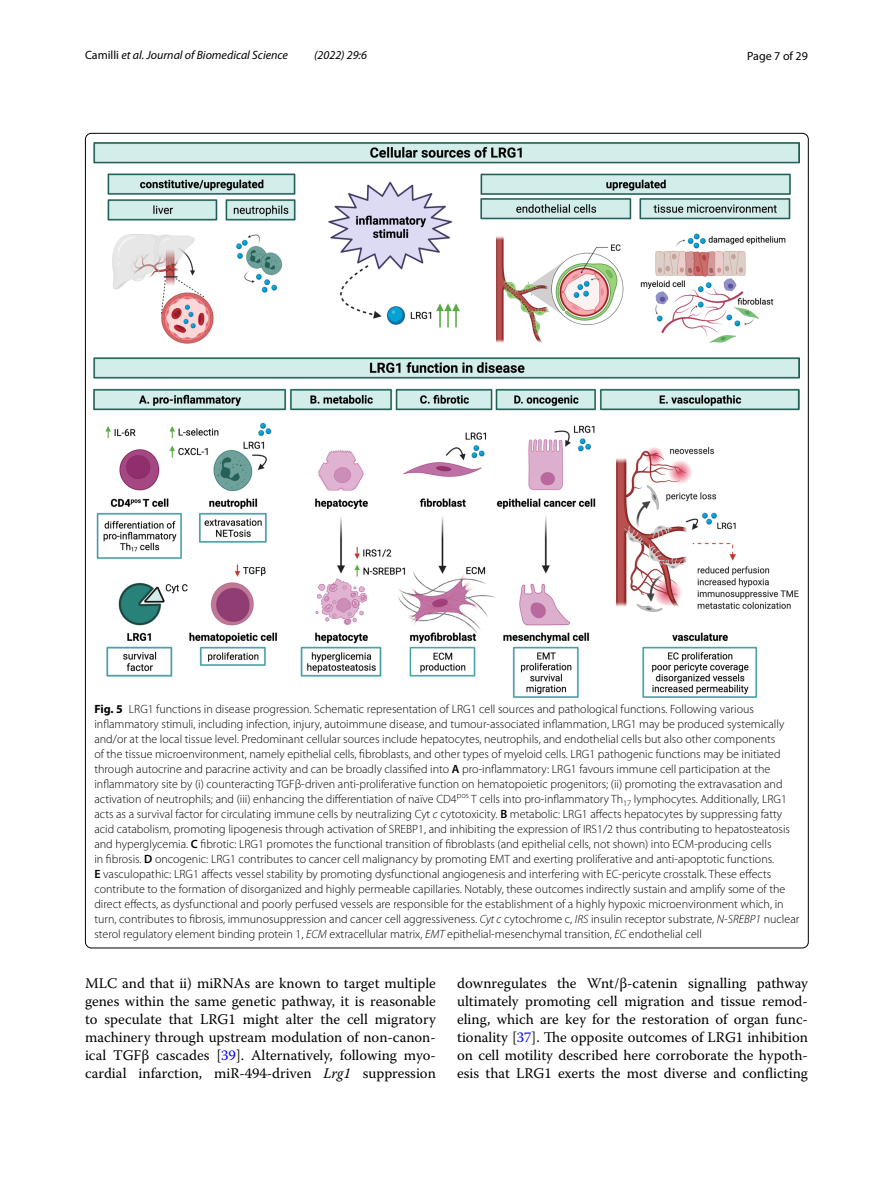
<style>
.page{position:relative;width:893px;height:1187px;background:#fff}
.page>*{position:absolute;margin:0;border:0;box-sizing:border-box;transform-origin:0 0}
.t1{font:14.7px/18px "Warnock Pro";color:#000;text-align:justify}
.t2{font:300 12px/15px "Myriad Pro";color:#000}
.t3{font:italic 12px "Myriad Pro";color:#000}
.t4{font:12px "Myriad Pro";color:#000}
.s1{font-style:normal}
.s2{font-weight:700}
.s3{font-weight:600}
.s4{font-style:italic}
.s5{color:#00f}
</style>
<div class="page">
<img style="left:94px;top:142px;width:706px;height:555px">
<p class="t3" style="left:85px;top:48px;width:204px"><span class="s1">Camilli</span> et al. Journal of Biomedical Science</p>
<p class="t3" style="left:314px;top:48px;width:54px">(2022) 29:6</p>
<p class="t4" style="left:747px;top:48px;width:62px">Page 7 of 29</p>
<p class="t2" style="left:94px;top:701px;width:706px"><span class="s2">Fig. 5</span> LRG1 functions in disease progression. Schematic representation of LRG1 cell sources and pathological functions. Following various inflammatory stimuli, including infection, injury, autoimmune disease, and tumour-associated inflammation, LRG1 may be produced systemically and/or at the local tissue level. Predominant cellular sources include hepatocytes, neutrophils, and endothelial cells but also other components<br>of the tissue microenvironment, namely epithelial cells, fibroblasts, and other types of myeloid cells. LRG1 pathogenic functions may be initiated through autocrine and paracrine activity and can be broadly classified into <span class="s3">A</span> pro-inflammatory: LRG1 favours immune cell participation at the inflammatory site by (i) counteracting TGFβ-driven anti-proliferative function on hematopoietic progenitors; (ii) promoting the extravasation and activation of neutrophils; and (iii) enhancing the differentiation of naïve CD4<sup>pos</sup> T cells into pro-inflammatory Th<sub>17</sub> lymphocytes. Additionally, LRG1 acts as a survival factor for circulating immune cells by neutralizing Cyt <span class="s4">c</span> cytotoxicity. <span class="s3">B</span> metabolic: LRG1 affects hepatocytes by suppressing fatty acid catabolism, promoting lipogenesis through activation of SREBP1, and inhibiting the expression of IRS1/2 thus contributing to hepatosteatosis and hyperglycemia. <span class="s3">C</span> fibrotic: LRG1 promotes the functional transition of fibroblasts (and epithelial cells, not shown) into ECM-producing cells<br>in fibrosis. <span class="s3">D</span> oncogenic: LRG1 contributes to cancer cell malignancy by promoting EMT and exerting proliferative and anti-apoptotic functions.<br><span class="s3">E</span> vasculopathic: LRG1 affects vessel stability by promoting dysfunctional angiogenesis and interfering with EC-pericyte crosstalk. These effects contribute to the formation of disorganized and highly permeable capillaries. Notably, these outcomes indirectly sustain and amplify some of the direct effects, as dysfunctional and poorly perfused vessels are responsible for the establishment of a highly hypoxic microenvironment which, in turn, contributes to fibrosis, immunosuppression and cancer cell aggressiveness. <span class="s4">Cyt c</span> cytochrome c, <span class="s4">IRS</span> insulin receptor substrate, <span class="s4">N-SREBP1</span> nuclear sterol regulatory element binding protein 1, <span class="s4">ECM</span> extracellular matrix, <span class="s4">EMT</span> epithelial-mesenchymal transition, <span class="s4">EC</span> endothelial cell</p>
<p class="t1" style="left:85px;top:973px;width:352px">MLC and that ii) miRNAs are known to target multiple genes within the same genetic pathway, it is reasonable to speculate that LRG1 might alter the cell migratory machinery through upstream modulation of non-canon&shy;ical TGFβ cascades [<span class="s5">39</span>]. Alternatively, following myo&shy;cardial infarction, miR-494-driven <span class="s4">Lrg1</span> suppression</p>
<p class="t1" style="left:457px;top:973px;width:352px">downregulates the Wnt/β-catenin signalling pathway ultimately promoting cell migration and tissue remod&shy;eling, which are key for the restoration of organ func&shy;tionality [<span class="s5">37</span>]. The opposite outcomes of LRG1 inhibition on cell motility described here corroborate the hypoth&shy;esis that LRG1 exerts the most diverse and conflicting</p>
</div>
